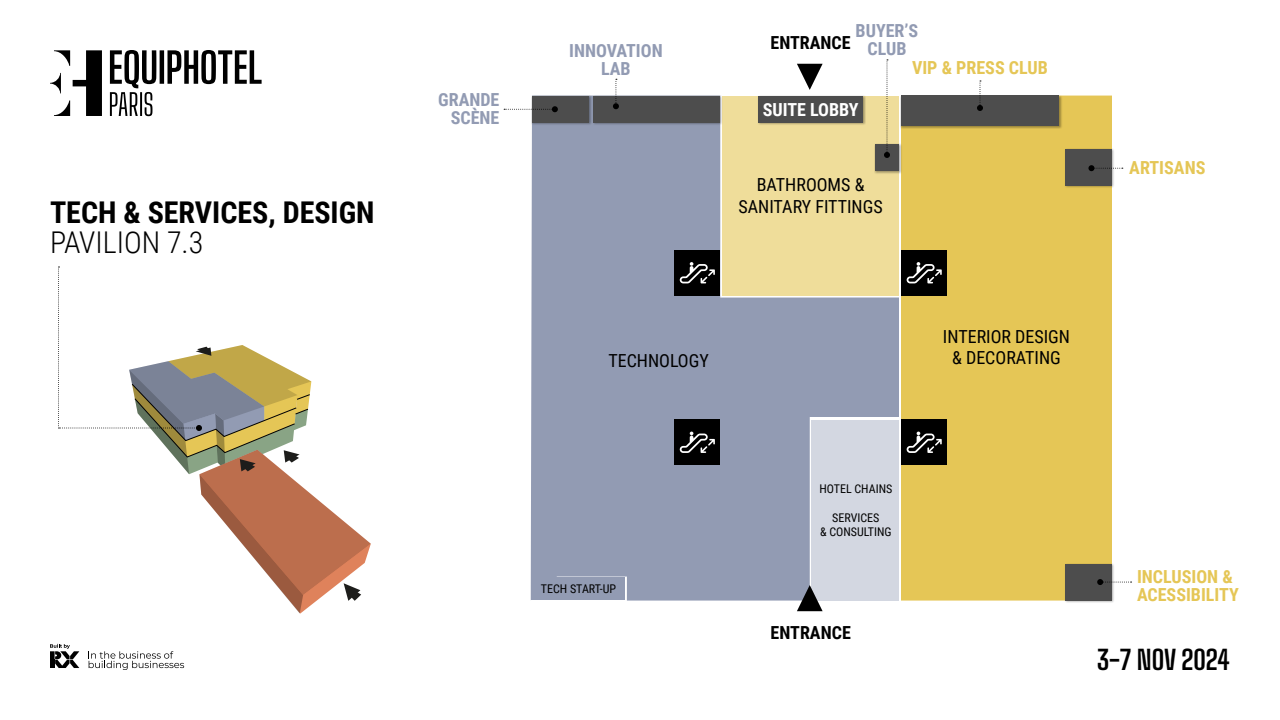
<style>
.page{position:relative;width:1280px;height:720px;background:#fff}
.page>*{position:absolute;margin:0;border:0;box-sizing:border-box;transform-origin:0 0}
.t1{font:700 30px "Roboto Condensed";color:#000}
.t2{font:300 30px "Roboto Condensed";color:#000}
.t3{font:100 26.6px "Big Shoulders Text";color:#000}
.t4{font:18px/21.6px "Roboto Condensed";color:#000;text-align:center}
.t5{font:700 18px/18px "Roboto Condensed";color:#e5c656}
.t6{font:700 18px/18px "Roboto Condensed";color:#929bb3;text-align:center}
.t7{font:700 18px "Roboto Condensed";color:#000}
.t8{font:700 18px "Roboto Condensed";color:#fff}
.t9{font:12px/14.4px "Roboto Condensed";color:#000;text-align:center}
</style>
<div class="page">
<div style="left:531px;top:126px;width:368px;height:475px;background:#929bb3"></div>
<div style="left:901px;top:96px;width:211px;height:505px;background:#e5c656"></div>
<div style="left:531px;top:577px;width:94px;height:23px;background:#929bb3"></div>
<div style="left:722px;top:96px;width:177px;height:200px;background:#efdd9a"></div>
<div style="left:812px;top:420px;width:87px;height:181px;background:#d3d7e1"></div>
<div style="left:531px;top:94px;width:61px;height:32px;background:#000;opacity:.35"></div>
<div style="left:532px;top:96px;width:57px;height:27px;background:#4d4d4d"></div>
<div style="left:874px;top:143px;width:28px;height:32px;background:#000;opacity:.35"></div>
<div style="left:875px;top:144px;width:24px;height:27px;background:#4d4d4d"></div>
<div style="left:592px;top:94px;width:131px;height:32px;background:#000;opacity:.35"></div>
<div style="left:594px;top:96px;width:126px;height:27px;background:#4d4d4d"></div>
<div style="left:757px;top:94px;width:109px;height:32px;background:#000;opacity:.35"></div>
<div style="left:758px;top:96px;width:105px;height:27px;background:#4d4d4d"></div>
<div style="left:900px;top:94px;width:162px;height:35px;background:#000;opacity:.35"></div>
<div style="left:901px;top:96px;width:158px;height:30px;background:#4d4d4d"></div>
<svg style="left:89px;top:651px;width:95px;height:19px"></svg>
<svg style="left:50px;top:644px;width:29px;height:24px"></svg>
<svg style="left:50px;top:50px;width:52px;height:66px"></svg>
<svg style="left:110px;top:50px;width:152px;height:66px"></svg>
<div style="left:675px;top:420px;width:45px;height:45px;background:#000"></div>
<svg style="left:680px;top:432px;width:35px;height:21px"></svg>
<div style="left:675px;top:250px;width:45px;height:45px;background:#000"></div>
<svg style="left:680px;top:262px;width:35px;height:21px"></svg>
<div style="left:902px;top:420px;width:45px;height:45px;background:#000"></div>
<svg style="left:907px;top:432px;width:35px;height:21px"></svg>
<div style="left:902px;top:250px;width:45px;height:45px;background:#000"></div>
<svg style="left:907px;top:262px;width:35px;height:21px"></svg>
<svg style="left:797px;top:585px;width:26px;height:26px"></svg>
<svg style="left:797px;top:64px;width:26px;height:26px"></svg>
<svg style="left:504px;top:106px;width:54px;height:6px"></svg>
<svg style="left:977px;top:80px;width:6px;height:31px"></svg>
<svg style="left:613px;top:79px;width:6px;height:30px"></svg>
<svg style="left:884px;top:59px;width:6px;height:99px"></svg>
<svg style="left:58px;top:266px;width:313px;height:348px"></svg>
<div style="left:1064px;top:563px;width:51px;height:41px;background:#000;opacity:.35"></div>
<div style="left:1065px;top:564px;width:47px;height:37px;background:#4d4d4d"></div>
<div style="left:1064px;top:148px;width:51px;height:40px;background:#000;opacity:.35"></div>
<div style="left:1065px;top:149px;width:47px;height:36px;background:#4d4d4d"></div>
<svg style="left:1097px;top:579px;width:35px;height:6px"></svg>
<svg style="left:1088px;top:165px;width:35px;height:6px"></svg>
<h1 class="t1" style="left:50px;top:191px;width:326px">TECH &amp; SERVICES, DESIGN</h1>
<h1 class="t2" style="left:50px;top:221px;width:155px">PAVILION 7.3</h1>
<p class="t6" style="left:438px;top:89px;width:63px;text-align:right">GRANDE<br>SCÈNE</p>
<p class="t6" style="left:569px;top:40px;width:95px">INNOVATION<br>LAB</p>
<p class="t6" style="left:856px;top:21px;width:64px">BUYER’S<br>CLUB</p>
<p class="t7" style="left:771px;top:30px;width:82px">ENTRANCE</p>
<p class="t8" style="left:763px;top:97px;width:97px">SUITE LOBBY</p>
<p class="t4" style="left:739px;top:174px;width:146px">BATHROOMS &amp;<br>SANITARY FITTINGS</p>
<p class="t5" style="left:912px;top:58px;width:137px">VIP &amp; PRESS CLUB</p>
<p class="t4" style="left:608px;top:349px;width:102px">TECHNOLOGY</p>
<p class="t4" style="left:943px;top:325px;width:129px">INTERIOR DESIGN &amp; DECORATING</p>
<p class="t5" style="left:1129px;top:158px;width:78px">ARTISANS</p>
<p class="t9" style="left:541px;top:581px;width:77px">TECH START-UP</p>
<p class="t9" style="left:819px;top:481px;width:75px">HOTEL CHAINS</p>
<p class="t9" style="left:820px;top:510px;width:73px">SERVICES<br>&amp; CONSULTING</p>
<p class="t7" style="left:771px;top:620px;width:82px">ENTRANCE</p>
<p class="t5" style="left:1137px;top:567px;width:103px">INCLUSION &amp;<br>ACESSIBILITY</p>
<h2 class="t3" style="left:1097px;top:640px;width:134px">3-7 NOV 2024</h2>
</div>
